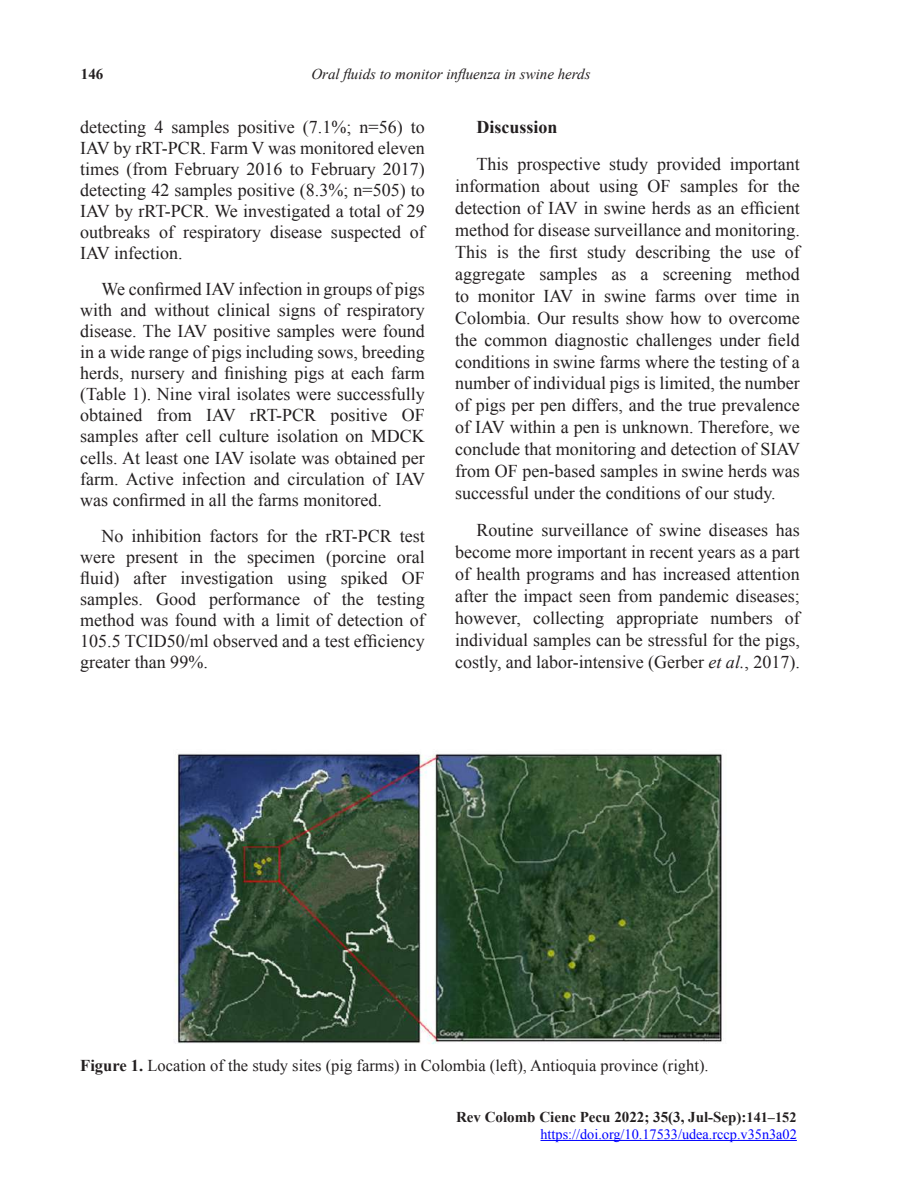
<style>
.page{position:relative;width:902px;height:1195px;background:#fff}
.page>*{position:absolute;margin:0;border:0;box-sizing:border-box;transform-origin:0 0}
.t1{font:18px/21px "Times New Roman";color:#231f20;text-align:justify}
.t2{font:700 18px "Times New Roman";color:#231f20}
.t3{font:16.5px "Times New Roman";color:#231f20}
.t4{font:700 15px "Times New Roman";color:#231f20}
.t5{font:italic 15px "Times New Roman";color:#231f20}
.t6{font:14.25px "Times New Roman";color:#00f}
.s1{font-style:italic}
.s2{font-weight:700}
.s3{font-size:14.25px}
</style>
<div class="page">
<hr style="left:540px;top:1140px;width:256px;height:1px;background:#00f">
<img style="left:174px;top:753px;width:548px;height:291px">
<p class="t5" style="left:311px;top:64px;width:281px">Oral fluids to monitor influenza in swine herds</p>
<p class="t1" style="left:80px;top:116px;width:346px">detecting 4 samples positive (7.1%; n=56) to IAV by rRT-PCR. Farm V was monitored eleven times (from February 2016 to February 2017) detecting 42 samples positive (8.3%; n=505) to IAV by rRT-PCR. We investigated a total of 29 outbreaks of respiratory disease suspected of IAV infection.</p>
<p class="t1" style="left:80px;top:279px;width:346px;text-indent:21px">We confirmed IAV infection in groups of pigs with and without clinical signs of respiratory disease. The IAV positive samples were found in a wide range of pigs including sows, breeding herds, nursery and finishing pigs at each farm (Table 1). Nine viral isolates were successfully obtained from IAV rRT-PCR positive OF samples after cell culture isolation on MDCK cells. At least one IAV isolate was obtained per farm. Active infection and circulation of IAV was confirmed in all the farms monitored.</p>
<p class="t1" style="left:80px;top:525px;width:346px;text-indent:21px">No inhibition factors for the rRT-PCR test were present in the specimen (porcine oral fluid) after investigation using spiked OF samples. Good performance of the testing method was found with a limit of detection of 105.5 TCID50/ml observed and a test efficiency greater than 99%.</p>
<p class="t4" style="left:81px;top:63px;width:24px">146</p>
<p class="t2" style="left:476px;top:115px;width:83px">Discussion</p>
<p class="t1" style="left:455px;top:153px;width:346px;line-height:21.9px;text-indent:21px">This prospective study provided important information about using OF samples for the detection of IAV in swine herds as an efficient method for disease surveillance and monitoring.<br>This is the first study describing the use of aggregate samples as a screening method to monitor IAV in swine farms over time in Colombia. Our results show how to overcome the common diagnostic challenges under field conditions in swine farms where the testing of a number of individual pigs is limited, the number of pigs per pen differs, and the true prevalence of IAV within a pen is unknown. Therefore, we conclude that monitoring and detection of SIAV from OF pen-based samples in swine herds was successful under the conditions of our study.</p>
<p class="t1" style="left:455px;top:519px;width:346px;line-height:21.9px;text-indent:21px">Routine surveillance of swine diseases has become more important in recent years as a part of health programs and has increased attention after the impact seen from pandemic diseases; however, collecting appropriate numbers of individual samples can be stressful for the pigs, costly, and labor-intensive (Gerber <span class="s1">et al.</span>, 2017).</p>
<p class="t3" style="left:80px;top:1055px;width:629px"><span class="s2">Figure 1.</span> Location of the study sites (pig farms) in Colombia (left), Antioquia province (right).</p>
<p class="t4" style="left:456px;top:1106px;width:342px">Rev Colomb Cienc Pecu 2022; 35(3, Jul-Sep):<span class="s3">141–152</span></p>
<p class="t6" style="left:540px;top:1124px;width:258px">https://doi.org/10.17533/udea.rccp.v35n3a02</p>
</div>
